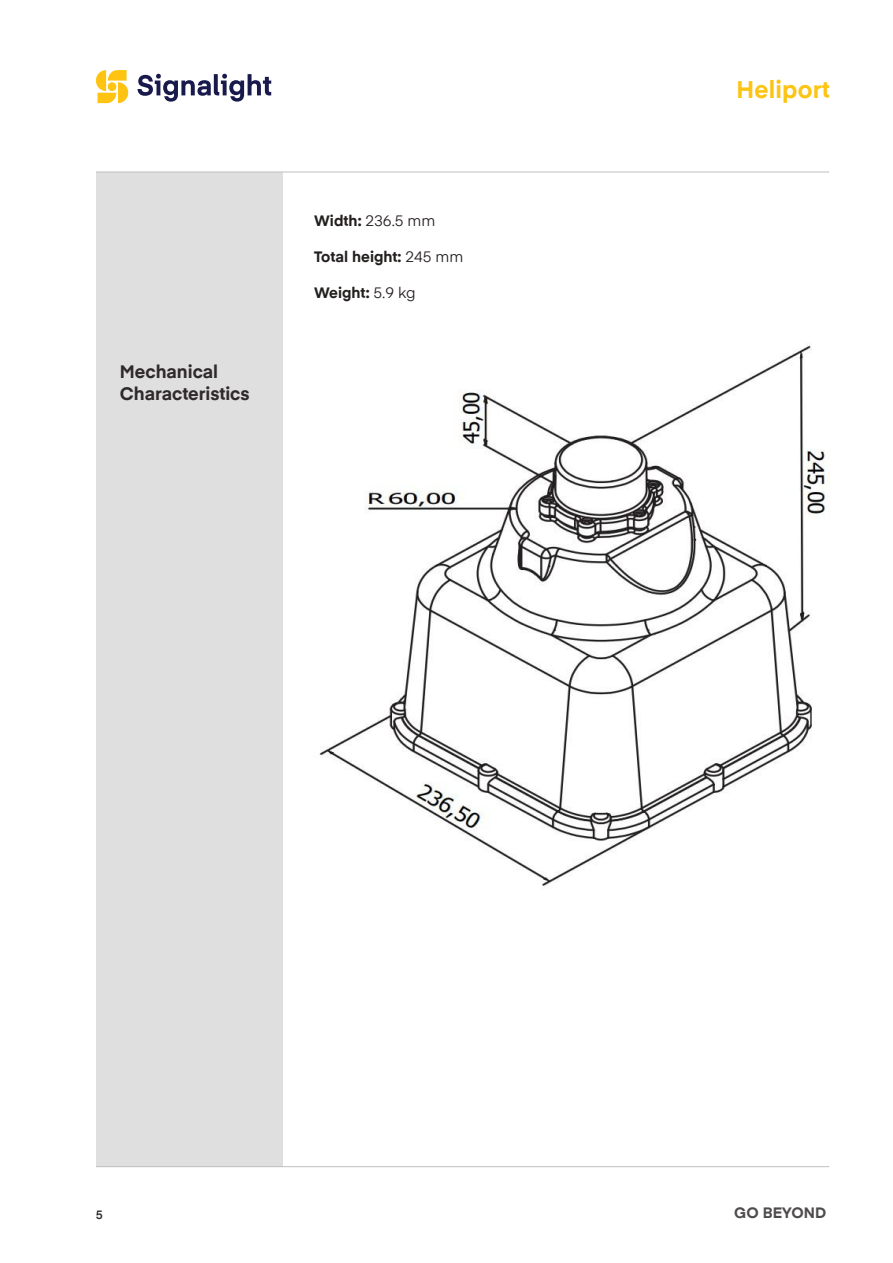
<style>
.page{position:relative;width:893px;height:1263px;background:#fff}
.page>*{position:absolute;margin:0;border:0;box-sizing:border-box;transform-origin:0 0}
.t1{font:700 24px "Eina 02";letter-spacing:.01em;color:#fcc414}
.t2{font:700 18px/21.6px "Eina 01";color:#2e292a}
.t3{font:700 15px "Eina 01";color:#241f1f}
.t4{font:15px "Eina 01";color:#241f1f}
.t5{font:700 15px "Eina 02";color:#4e4b4c}
.t6{font:600 12px "Eina 01";color:#2e292a}
.s1{font-weight:700}
.s2{font-weight:400}
</style>
<div class="page">
<div style="left:96px;top:172px;width:186px;height:995px;background:#e0dfdf"></div>
<hr style="left:96px;top:1166px;width:733px;height:1px;background:#c0bfc1">
<hr style="left:96px;top:172px;width:733px;height:1px;background:#c0bfc1">
<svg style="left:96px;top:70px;width:32px;height:33px"></svg>
<div style="left:108px;top:82px;width:8px;height:9px;background:#fec411;border-radius:50%"></div>
<svg style="left:138px;top:74px;width:133px;height:28px"></svg>
<img style="left:319px;top:344px;width:510px;height:544px">
<p class="t2" style="left:120px;top:360px;width:131px">Mechanical<br>Characteristics</p>
<p class="t4" style="left:314px;top:209px;width:123px"><span class="s1">Width:</span> 236.5 mm</p>
<p class="t3" style="left:314px;top:245px;width:151px">Total height: <span class="s2">245 mm</span></p>
<p class="t3" style="left:314px;top:281px;width:103px">Weight: <span class="s2">5.9 kg</span></p>
<h1 class="t1" style="left:736px;top:72px;width:95px">Heliport</h1>
<p class="t6" style="left:96px;top:1205px;width:8px">5</p>
<p class="t5" style="left:734px;top:1202px;width:93px">GO BEYOND</p>
</div>
